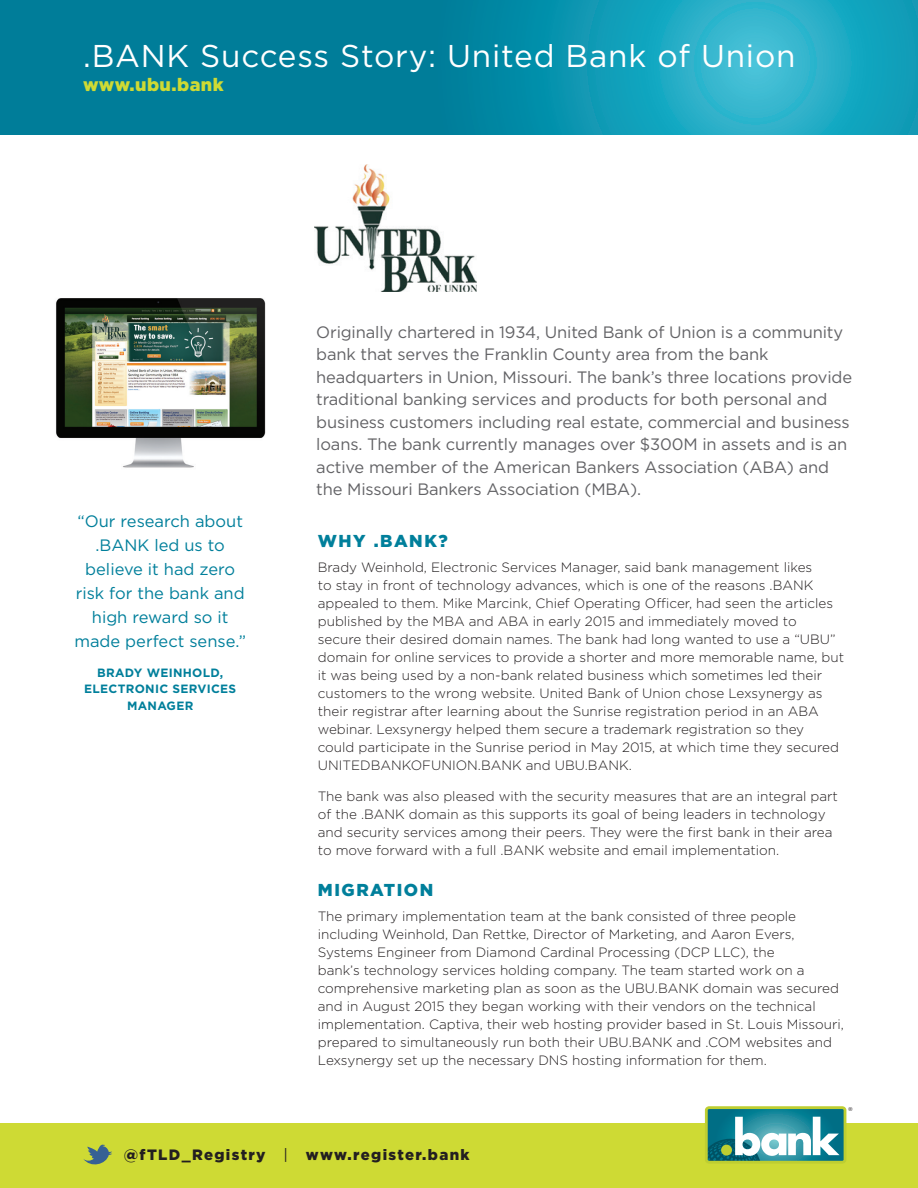
<style>
.page{position:relative;width:918px;height:1188px;background:#fff}
.page>*{position:absolute;margin:0;border:0;box-sizing:border-box;transform-origin:0 0}
.t1{font:31.5px "Gotham";letter-spacing:.025em;color:#fff}
.t2{font:900 18px "Gotham";letter-spacing:.025em;color:#ceda34}
.t3{font:900 17.25px "Gotham";letter-spacing:.09em;color:#007f9b}
.t4{font:16.5px/22.5px "Gotham";letter-spacing:-.01em;color:#636366}
.t5{font:16.5px/24px "Gotham";color:#007f9b;text-align:center}
.t6{font:900 15px "Gotham";letter-spacing:.09em;color:#231f20}
.t7{font:300 13.5px/18px "Gotham";color:#231f20}
.t8{font:700 12px/16.5px "Gotham";letter-spacing:.025em;color:#007f9b;text-align:center}
.t9{font:5.4px "Helvetica";color:#231f20}
.s1{font-weight:400}
</style>
<div class="page">
<svg style="left:0;top:0;width:918px;height:134px;background:#0c8faa"></svg>
<div style="left:0;top:1123px;width:918px;height:65px;background:#ceda34"></div>
<svg style="left:705px;top:1106px;width:141px;height:57px;background:#62a79f"></svg>
<img style="left:56px;top:298px;width:210px;height:170px">
<img style="left:314px;top:164px;width:163px;height:128px">
<svg style="left:83px;top:1144px;width:29px;height:21px"></svg>
<h1 class="t1" style="left:83px;top:39px;width:714px">.BANK Success Story: United Bank of Union</h1>
<h2 class="t2" style="left:83px;top:74px;width:142px">www.ubu.bank</h2>
<p class="t5" style="left:74px;top:508px;width:173px">“Our research about .BANK led us to believe it had zero risk for the bank and high reward so it made perfect sense.”</p>
<p class="t8" style="left:84px;top:664px;width:154px">BRADY WEINHOLD,<br>ELECTRONIC SERVICES<br>MANAGER</p>
<p class="t4" style="left:316px;top:320px;width:537px">Originally chartered in 1934, United Bank of Union is a community bank that serves the Franklin County area from the bank headquarters in Union, Missouri. The bank’s three locations provide traditional banking services and products for both personal and business customers including real estate, commercial and business loans. The bank currently manages over $300M in assets and is an active member of the American Bankers Association (ABA) and the Missouri Bankers Association (MBA).</p>
<p class="t3" style="left:318px;top:531px;width:132px">WHY .BANK?</p>
<p class="t7" style="left:318px;top:558px;width:528px">Brady Weinhold, Electronic Services Manager, said bank management likes<br>to stay in front of technology advances, which is one of the reasons .BANK appealed to them. Mike Marcink, Chief Operating Officer, had seen the articles published by the MBA and ABA in early 2015 and immediately moved to<br>secure their desired domain names. The bank had long wanted to use a “UBU” domain for online services to provide a shorter and more memorable name, but it was being used by a non-bank related business which sometimes led their customers to the wrong website. United Bank of Union chose Lexsynergy as their registrar after learning about the Sunrise registration period in an ABA webinar. Lexsynergy helped them secure a trademark registration so they could participate in the Sunrise period in May 2015, at which time they secured UNITEDBANKOFUNION.BANK and UBU.BANK.</p>
<p class="t7" style="left:318px;top:787px;width:522px">The bank was also pleased with the security measures that are an integral part of the .BANK domain as this supports its goal of being leaders in technology and security services among their peers. They were the first bank in their area to move forward with a full .BANK website and email implementation.</p>
<p class="t3" style="left:318px;top:880px;width:117px">MIGRATION</p>
<p class="t7" style="left:318px;top:907px;width:528px">The primary implementation team at the bank consisted of three people including Weinhold, Dan Rettke, Director of Marketing, and Aaron Evers, Systems Engineer from Diamond Cardinal Processing (DCP LLC), the<br>bank’s technology services holding company. The team started work on a comprehensive marketing plan as soon as the UBU.BANK domain was secured and in August 2015 they began working with their vendors on the technical implementation. Captiva, their web hosting provider based in St. Louis Missouri, prepared to simultaneously run both their UBU.BANK and .COM websites and Lexsynergy set up the necessary DNS hosting information for them.</p>
<p class="t9" style="left:848px;top:1105px;width:6px">®</p>
<p class="t6" style="left:124px;top:1146px;width:347px">@fTLD_Registry <span class="s1">|</span> www.register.bank</p>
</div>
